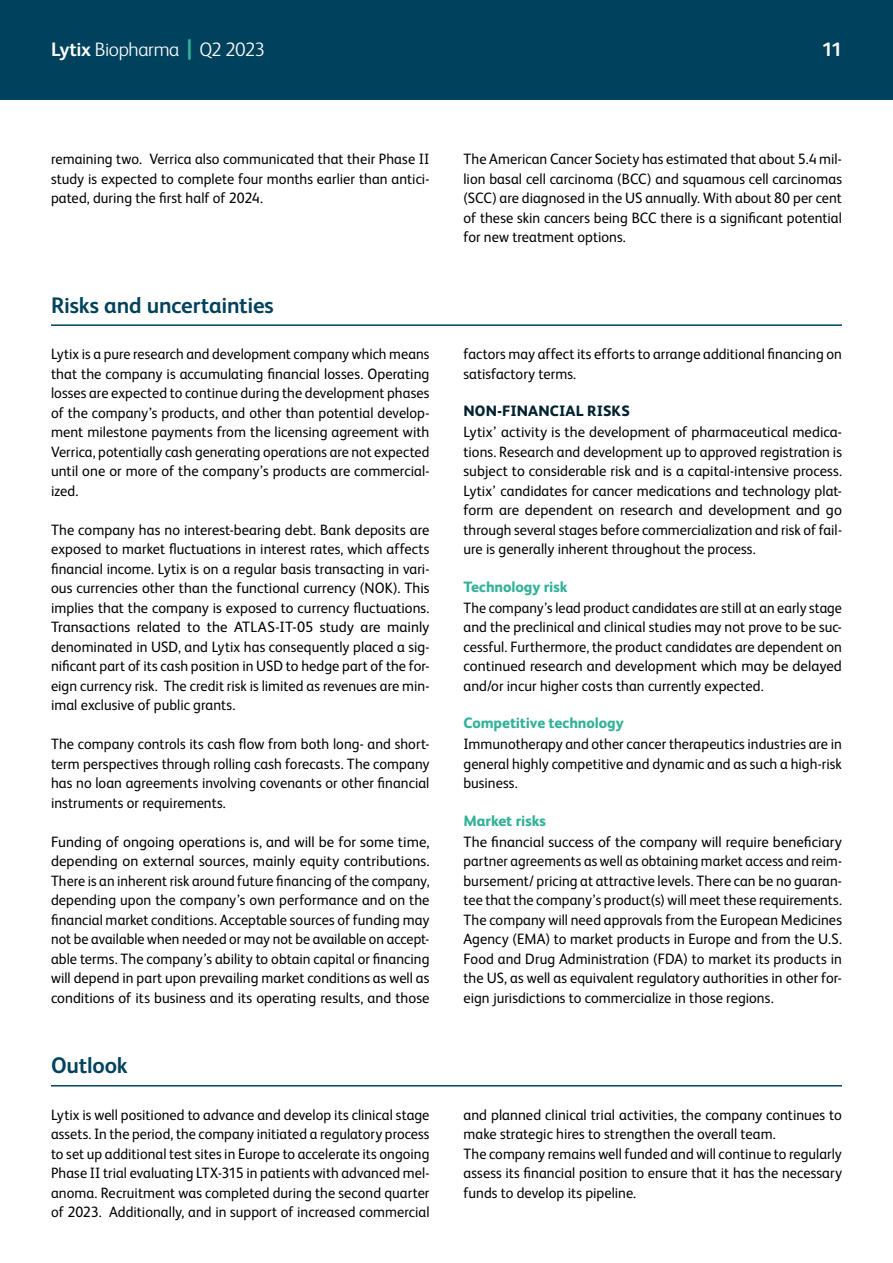
<style>
.page{position:relative;width:893px;height:1263px;background:#fff}
.page>*{position:absolute;margin:0;border:0;box-sizing:border-box;transform-origin:0 0}
.t1{font:700 22.5px "FS Albert";letter-spacing:-.01em;color:#00425d}
.t2{font:300 19.5px "FS Albert";letter-spacing:-.02em;color:#fff}
.t3{font:700 19.5px "FS Albert";color:#fff}
.t4{font:15px/19.5px "FS Albert";letter-spacing:.005em;color:#000;text-align:justify}
.t5{font:15px/19.5px "FS Albert";letter-spacing:.005em;color:#000;text-align:justify;scale:.96 1}
.t6{font:15px/19.5px "FS Albert";letter-spacing:.005em;color:#000;text-align:justify;scale:.95 1}
.t7{font:15px/19.5px "FS Albert";letter-spacing:.005em;color:#000;text-align:justify;scale:.94 1}
.t8{font:800 15px "FS Albert";letter-spacing:-.005em;color:#32b298}
.t9{font:800 15px "FS Albert";letter-spacing:.005em;color:#02222f}
.s1{font-weight:700}
.s2{font-weight:800;font-size:27.45px;color:#32b298}
</style>
<div class="page">
<div style="left:0;top:0;width:893px;height:100px;background:#00425d"></div>
<hr style="left:51px;top:324px;width:791px;height:2px;background:#00425d">
<hr style="left:51px;top:1085px;width:791px;height:1px;background:#00425d">
<h2 class="t2" style="left:51px;top:37px;width:216px"><span class="s1">Lytix</span> Biopharma <span class="s2">|</span> Q2 2023</h2>
<h2 class="t3" style="left:822px;top:36px;width:22px">11</h2>
<p class="t5" style="left:51px;top:149px;width:396px">remaining two. Verrica also communicated that their Phase II study is expected to complete four months earlier than antici&shy;pated, during the first half of 2024.</p>
<p class="t5" style="left:463px;top:149px;width:396px">The American Cancer Society has estimated that about 5.4 mil&shy;lion basal cell carcinoma (BCC) and squamous cell carcinomas (SCC) are diagnosed in the US annually. With about 80 per cent of these skin cancers being BCC there is a significant potential for new treatment options.</p>
<h1 class="t1" style="left:51px;top:290px;width:224px">Risks and uncertainties</h1>
<p class="t6" style="left:51px;top:344px;width:400px">Lytix is a pure research and development company which means that the company is accumulating financial losses. Operating losses are expected to continue during the development phases of the company’s products, and other than potential develop&shy;ment milestone payments from the licensing agreement with Verrica, potentially cash generating operations are not expected until one or more of the company’s products are commercial&shy;ized.</p>
<p class="t4" style="left:51px;top:519px;width:380px">The company has no interest-bearing debt. Bank deposits are exposed to market fluctuations in interest rates, which affects financial income. Lytix is on a regular basis transacting in vari&shy;ous currencies other than the functional currency (NOK). This implies that the company is exposed to currency fluctuations.<br>Transactions related to the ATLAS-IT-05 study are mainly denominated in USD, and Lytix has consequently placed a sig&shy;nificant part of its cash position in USD to hedge part of the for&shy;eign currency risk. The credit risk is limited as revenues are min&shy;imal exclusive of public grants.</p>
<p class="t5" style="left:51px;top:734px;width:396px">The company controls its cash flow from both long- and short&shy;term perspectives through rolling cash forecasts. The company has no loan agreements involving covenants or other financial instruments or requirements.</p>
<p class="t4" style="left:51px;top:831px;width:380px">Funding of ongoing operations is, and will be for some time, depending on external sources, mainly equity contributions.<br>There is an inherent risk around future financing of the company, depending upon the company’s own performance and on the financial market conditions. Acceptable sources of funding may not be available when needed or may not be available on accept&shy;able terms. The company’s ability to obtain capital or financing will depend in part upon prevailing market conditions as well as conditions of its business and its operating results, and those</p>
<p class="t5" style="left:463px;top:344px;width:396px">factors may affect its efforts to arrange additional financing on satisfactory terms.</p>
<p class="t9" style="left:463px;top:400px;width:168px">NON-FINANCIAL RISKS</p>
<p class="t4" style="left:463px;top:422px;width:380px">Lytix’ activity is the development of pharmaceutical medica&shy;tions. Research and development up to approved registration is subject to considerable risk and is a capital-intensive process.<br>Lytix’ candidates for cancer medications and technology plat&shy;form are dependent on research and development and go through several stages before commercialization and risk of fail&shy;ure is generally inherent throughout the process.</p>
<p class="t8" style="left:463px;top:576px;width:106px">Technology risk</p>
<p class="t7" style="left:463px;top:597px;width:404px">The company’s lead product candidates are still at an early stage and the preclinical and clinical studies may not prove to be suc&shy;cessful. Furthermore, the product candidates are dependent on continued research and development which may be delayed and/or incur higher costs than currently expected.</p>
<p class="t8" style="left:463px;top:712px;width:162px">Competitive technology</p>
<p class="t5" style="left:463px;top:734px;width:396px">Immunotherapy and other cancer therapeutics industries are in general highly competitive and dynamic and as such a high-risk business.</p>
<p class="t8" style="left:463px;top:810px;width:84px">Market risks</p>
<p class="t4" style="left:463px;top:831px;width:380px">The financial success of the company will require beneficiary partner agreements as well as obtaining market access and reim&shy;bursement/ pricing at attractive levels. There can be no guaran&shy;tee that the company’s product(s) will meet these requirements.<br>The company will need approvals from the European Medicines Agency (EMA) to market products in Europe and from the U.S.<br>Food and Drug Administration (FDA) to market its products in the US, as well as equivalent regulatory authorities in other for&shy;eign jurisdictions to commercialize in those regions.</p>
<h1 class="t1" style="left:51px;top:1050px;width:78px">Outlook</h1>
<p class="t5" style="left:51px;top:1104px;width:396px">Lytix is well positioned to advance and develop its clinical stage assets. In the period, the company initiated a regulatory process to set up additional test sites in Europe to accelerate its ongoing Phase II trial evaluating LTX-315 in patients with advanced mel&shy;anoma. Recruitment was completed during the second quarter of 2023. Additionally, and in support of increased commercial</p>
<p class="t4" style="left:463px;top:1104px;width:380px;text-align:left">and planned clinical trial activities, the company continues to make strategic hires to strengthen the overall team.<br>The company remains well funded and will continue to regularly assess its financial position to ensure that it has the necessary funds to develop its pipeline.</p>
</div>
